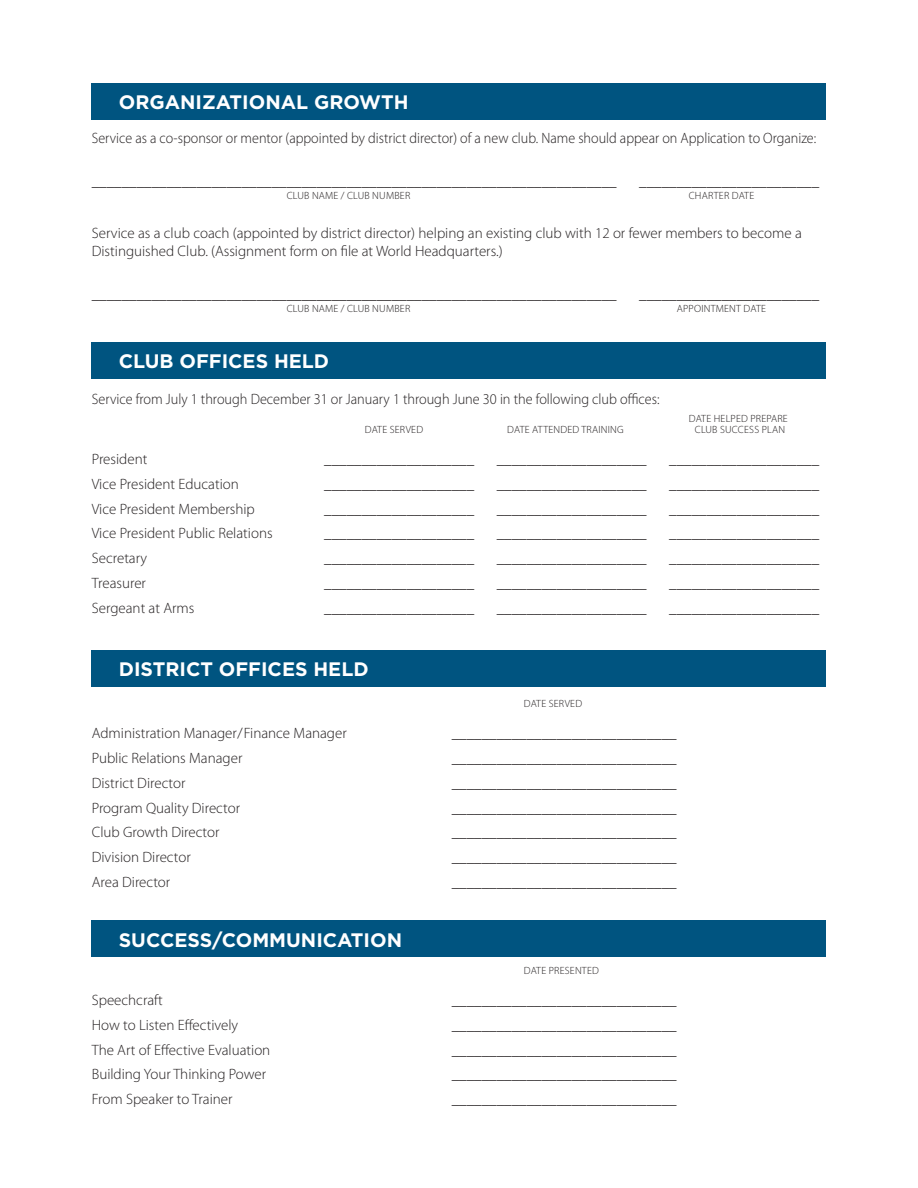
<style>
.page{position:relative;width:918px;height:1188px;background:#fff}
.page>*{position:absolute;margin:0;border:0;box-sizing:border-box;transform-origin:0 0}
.t1{font:700 19.5px "Gotham";color:#fff}
.t2{font:300 15px/18px "Myriad Pro";color:#231f20}
.t3{font:300 15px "Myriad Pro";color:#231f20;scale:.94 1}
.t4{font:300 15px "Myriad Pro";color:#231f20;scale:.95 1}
.t5{font:300 10.5px "Myriad Pro";letter-spacing:.02em;color:#231f20}
</style>
<div class="page">
<div style="left:92px;top:83px;width:734px;height:37px;background:#005480"></div>
<div style="left:92px;top:342px;width:734px;height:36px;background:#005480"></div>
<div style="left:92px;top:650px;width:734px;height:37px;background:#005480"></div>
<div style="left:92px;top:921px;width:734px;height:36px;background:#005480"></div>
<h1 class="t1" style="left:119px;top:89px;width:291px">ORGANIZATIONAL GROWTH</h1>
<p class="t3" style="left:92px;top:129px;width:772px">Service as a co-sponsor or mentor (appointed by district director) of a new club. Name should appear on Application to Organize:</p>
<p class="t2" style="left:92px;top:172px;width:527px">______________________________________________________________________</p>
<p class="t2" style="left:639px;top:172px;width:181px">________________________</p>
<p class="t5" style="left:287px;top:189px;width:125px">CLUB NAME / CLUB NUMBER</p>
<p class="t5" style="left:689px;top:189px;width:67px">CHARTER DATE</p>
<p class="t2" style="left:92px;top:224px;width:712px">Service as a club coach (appointed by district director) helping an existing club with 12 or fewer members to become a<br>Distinguished Club. (Assignment form on file at World Headquarters.)</p>
<p class="t2" style="left:92px;top:285px;width:527px">______________________________________________________________________</p>
<p class="t2" style="left:639px;top:285px;width:181px">________________________</p>
<p class="t5" style="left:287px;top:302px;width:125px">CLUB NAME / CLUB NUMBER</p>
<p class="t5" style="left:677px;top:302px;width:91px">APPOINTMENT DATE</p>
<h1 class="t1" style="left:119px;top:348px;width:212px">CLUB OFFICES HELD</h1>
<p class="t4" style="left:92px;top:390px;width:599px">Service from July 1 through December 31 or January 1 through June 30 in the following club offices:</p>
<p class="t5" style="left:689px;top:412px;width:100px">DATE HELPED PREPARE</p>
<p class="t2" style="left:92px;top:450px;width:57px">President</p>
<p class="t2" style="left:92px;top:475px;width:149px">Vice President Education</p>
<p class="t5" style="left:365px;top:423px;width:60px">DATE SERVED</p>
<p class="t5" style="left:507px;top:423px;width:118px">DATE ATTENDED TRAINING</p>
<p class="t5" style="left:695px;top:423px;width:92px">CLUB SUCCESS PLAN</p>
<p class="t2" style="left:324px;top:450px;width:151px">____________________</p>
<p class="t2" style="left:497px;top:450px;width:151px">____________________</p>
<p class="t2" style="left:669px;top:450px;width:151px">____________________</p>
<p class="t2" style="left:324px;top:475px;width:151px">____________________</p>
<p class="t2" style="left:497px;top:475px;width:151px">____________________</p>
<p class="t2" style="left:669px;top:475px;width:151px">____________________</p>
<p class="t2" style="left:92px;top:499px;width:165px">Vice President Membership</p>
<p class="t2" style="left:324px;top:499px;width:151px">____________________</p>
<p class="t2" style="left:497px;top:499px;width:151px">____________________</p>
<p class="t2" style="left:669px;top:499px;width:151px">____________________</p>
<p class="t2" style="left:92px;top:524px;width:182px">Vice President Public Relations</p>
<p class="t2" style="left:324px;top:524px;width:151px">____________________</p>
<p class="t2" style="left:497px;top:524px;width:151px">____________________</p>
<p class="t2" style="left:669px;top:524px;width:151px">____________________</p>
<p class="t2" style="left:92px;top:549px;width:57px">Secretary</p>
<p class="t2" style="left:324px;top:549px;width:151px">____________________</p>
<p class="t2" style="left:497px;top:549px;width:151px">____________________</p>
<p class="t2" style="left:669px;top:549px;width:151px">____________________</p>
<p class="t2" style="left:92px;top:574px;width:56px">Treasurer</p>
<p class="t2" style="left:324px;top:574px;width:151px">____________________</p>
<p class="t2" style="left:497px;top:574px;width:151px">____________________</p>
<p class="t2" style="left:669px;top:574px;width:151px">____________________</p>
<p class="t2" style="left:92px;top:598px;width:104px">Sergeant at Arms</p>
<p class="t2" style="left:324px;top:598px;width:151px">____________________</p>
<p class="t2" style="left:497px;top:598px;width:151px">____________________</p>
<p class="t2" style="left:669px;top:598px;width:151px">____________________</p>
<h1 class="t1" style="left:119px;top:656px;width:251px">DISTRICT OFFICES HELD</h1>
<p class="t5" style="left:524px;top:697px;width:60px">DATE SERVED</p>
<p class="t2" style="left:92px;top:724px;width:257px">Administration Manager/Finance Manager</p>
<p class="t2" style="left:452px;top:724px;width:226px">______________________________</p>
<p class="t2" style="left:92px;top:749px;width:152px">Public Relations Manager</p>
<p class="t2" style="left:452px;top:749px;width:226px">______________________________</p>
<p class="t2" style="left:92px;top:774px;width:95px">District Director</p>
<p class="t2" style="left:452px;top:774px;width:226px">______________________________</p>
<p class="t2" style="left:92px;top:798px;width:150px">Program Quality Director</p>
<p class="t2" style="left:452px;top:798px;width:226px">______________________________</p>
<p class="t2" style="left:92px;top:823px;width:129px">Club Growth Director</p>
<p class="t2" style="left:452px;top:823px;width:226px">______________________________</p>
<p class="t2" style="left:92px;top:848px;width:100px">Division Director</p>
<p class="t2" style="left:452px;top:848px;width:226px">______________________________</p>
<p class="t2" style="left:92px;top:873px;width:80px">Area Director</p>
<p class="t2" style="left:452px;top:873px;width:226px">______________________________</p>
<h1 class="t1" style="left:119px;top:927px;width:285px">SUCCESS/COMMUNICATION</h1>
<p class="t5" style="left:524px;top:964px;width:77px">DATE PRESENTED</p>
<p class="t2" style="left:92px;top:991px;width:73px">Speechcraft</p>
<p class="t2" style="left:452px;top:991px;width:226px">______________________________</p>
<p class="t2" style="left:92px;top:1016px;width:148px">How to Listen Effectively</p>
<p class="t2" style="left:452px;top:1016px;width:226px">______________________________</p>
<p class="t2" style="left:92px;top:1040px;width:180px">The Art of Effective Evaluation</p>
<p class="t2" style="left:452px;top:1040px;width:226px">______________________________</p>
<p class="t2" style="left:92px;top:1065px;width:176px">Building Your Thinking Power</p>
<p class="t2" style="left:452px;top:1065px;width:226px">______________________________</p>
<p class="t2" style="left:92px;top:1090px;width:142px">From Speaker to Trainer</p>
<p class="t2" style="left:452px;top:1090px;width:226px">______________________________</p>
</div>
